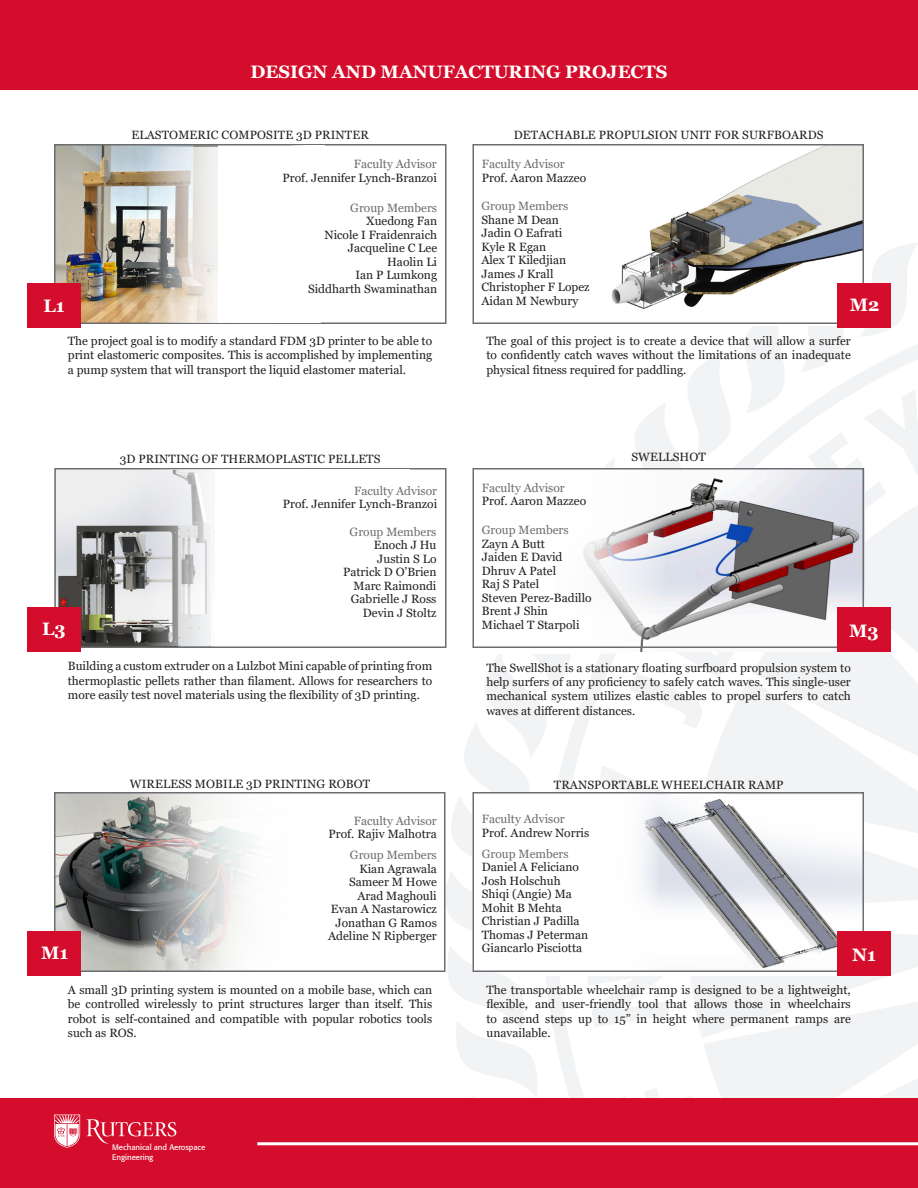
<style>
.page{position:relative;width:918px;height:1188px;background:#fff}
.page>*{position:absolute;margin:0;border:0;box-sizing:border-box;transform-origin:0 0}
.t1{font:700 18px "Georgia";color:#fff}
.t2{font:12px/14.4px "Georgia";color:#231f20;text-align:justify}
.t3{font:12px "Georgia";color:#6c6d70}
.t4{font:8.1px/10.1px "Formata";letter-spacing:-.005em;color:#fff}
</style>
<div class="page">
<div style="left:0;top:0;width:918px;height:90px;background:#d30d2b"></div>
<svg style="left:446px;top:243px;width:472px;height:855px"></svg>
<svg style="left:686px;top:435px;width:232px;height:663px;fill:#f2f3f4"></svg>
<div style="left:0;top:1098px;width:918px;height:90px;background:#d30d2b"></div>
<img style="left:571px;top:147px;width:290px;height:178px">
<img style="left:668px;top:471px;width:193px;height:180px">
<img style="left:661px;top:796px;width:200px;height:173px">
<img style="left:57px;top:795px;width:72px;height:174px">
<img style="left:57px;top:471px;width:86px;height:174px">
<img style="left:57px;top:147px;width:86px;height:174px">
<div style="left:54px;top:144px;width:393px;height:180px;border:2px solid #6c6d70"></div>
<div style="left:472px;top:144px;width:392px;height:180px;border:2px solid #6c6d70"></div>
<div style="left:295px;top:467px;width:152px;height:186px;background:#fff"></div>
<div style="left:54px;top:468px;width:393px;height:180px;border:2px solid #6c6d70"></div>
<div style="left:473px;top:468px;width:195px;height:186px;background:#fff"></div>
<div style="left:472px;top:468px;width:392px;height:180px;border:2px solid #6c6d70"></div>
<div style="left:837px;top:608px;width:54px;height:44px;background:#d30d2b"></div>
<svg style="left:129px;top:795px;width:122px;height:174px"></svg>
<div style="left:54px;top:792px;width:392px;height:180px;border:2px solid #6c6d70"></div>
<div style="left:27px;top:284px;width:54px;height:44px;background:#d30d2b"></div>
<div style="left:472px;top:792px;width:189px;height:179px;background:#fff"></div>
<div style="left:472px;top:792px;width:392px;height:180px;border:2px solid #6c6d70"></div>
<div style="left:837px;top:932px;width:54px;height:44px;background:#d30d2b"></div>
<svg style="left:86px;top:1119px;width:90px;height:25px"></svg>
<svg style="left:54px;top:1115px;width:26px;height:33px"></svg>
<hr style="left:257px;top:1142px;width:661px;height:3px;background:#fff">
<div style="left:27px;top:608px;width:54px;height:44px;background:#d30d2b"></div>
<div style="left:27px;top:932px;width:54px;height:44px;background:#d30d2b"></div>
<div style="left:188px;top:470px;width:234px;height:176px;background:#fff"></div>
<div style="left:290px;top:146px;width:35px;height:176px;background:#fff"></div>
<div style="left:837px;top:284px;width:54px;height:44px;background:#d30d2b"></div>
<svg style="left:143px;top:469px;width:266px;height:177px"></svg>
<svg style="left:143px;top:147px;width:147px;height:175px"></svg>
<p class="t1" style="left:44px;top:295px;width:23px">L1</p>
<h1 class="t1" style="left:250px;top:61px;width:419px">DESIGN AND MANUFACTURING PROJECTS</h1>
<p class="t2" style="left:131px;top:128px;width:239px">ELASTOMERIC COMPOSITE 3D PRINTER</p>
<p class="t3" style="left:354px;top:157px;width:84px">Faculty Advisor</p>
<p class="t2" style="left:283px;top:171px;width:156px">Prof. Jennifer Lynch-Branzoi</p>
<p class="t3" style="left:350px;top:200px;width:88px">Group Members</p>
<p class="t2" style="left:366px;top:214px;width:72px">Xuedong Fan</p>
<p class="t2" style="left:324px;top:228px;width:114px">Nicole I Fraidenraich</p>
<p class="t2" style="left:348px;top:241px;width:91px">Jacqueline C Lee</p>
<p class="t2" style="left:387px;top:255px;width:51px">Haolin Li</p>
<p class="t2" style="left:355px;top:268px;width:83px">Ian P Lumkong</p>
<p class="t2" style="left:308px;top:282px;width:131px">Siddharth Swaminathan</p>
<p class="t2" style="left:514px;top:128px;width:311px">DETACHABLE PROPULSION UNIT FOR SURFBOARDS</p>
<p class="t3" style="left:482px;top:157px;width:84px">Faculty Advisor</p>
<p class="t2" style="left:482px;top:171px;width:106px">Prof. Aaron Mazzeo</p>
<p class="t3" style="left:482px;top:199px;width:88px">Group Members</p>
<p class="t2" style="left:482px;top:213px;width:79px">Shane M Dean</p>
<p class="t2" style="left:482px;top:226px;width:82px">Jadin O Eafrati</p>
<p class="t2" style="left:482px;top:240px;width:66px">Kyle R Egan</p>
<p class="t2" style="left:482px;top:253px;width:86px">Alex T Kiledjian</p>
<p class="t2" style="left:482px;top:267px;width:73px">James J Krall</p>
<p class="t2" style="left:482px;top:280px;width:110px">Christopher F Lopez</p>
<p class="t2" style="left:482px;top:294px;width:98px">Aidan M Newbury</p>
<p class="t1" style="left:850px;top:294px;width:31px">M2</p>
<p class="t2" style="left:68px;top:334px;width:366px">The project goal is to modify a standard FDM 3D printer to be able to print elastomeric composites. This is accomplished by implementing a pump system that will transport the liquid elastomer material.</p>
<p class="t2" style="left:120px;top:452px;width:262px">3D PRINTING OF THERMOPLASTIC PELLETS</p>
<p class="t1" style="left:42px;top:618px;width:25px">L3</p>
<p class="t3" style="left:354px;top:484px;width:84px">Faculty Advisor</p>
<p class="t2" style="left:283px;top:497px;width:156px">Prof. Jennifer Lynch-Branzoi</p>
<p class="t3" style="left:350px;top:524px;width:88px">Group Members</p>
<p class="t2" style="left:374px;top:538px;width:64px">Enoch J Hu</p>
<p class="t2" style="left:377px;top:551px;width:61px">Justin S Lo</p>
<p class="t2" style="left:343px;top:565px;width:95px">Patrick D O’Brien</p>
<p class="t2" style="left:354px;top:578px;width:84px">Marc Raimondi</p>
<p class="t2" style="left:351px;top:592px;width:87px">Gabrielle J Ross</p>
<p class="t2" style="left:363px;top:605px;width:75px">Devin J Stoltz</p>
<p class="t2" style="left:68px;top:659px;width:366px">Building a custom extruder on a Lulzbot Mini capable of printing from thermoplastic pellets rather than filament. Allows for researchers to more easily test novel materials using the flexibility of 3D printing.</p>
<p class="t1" style="left:41px;top:941px;width:29px">M1</p>
<p class="t2" style="left:130px;top:777px;width:242px">WIRELESS MOBILE 3D PRINTING ROBOT</p>
<p class="t3" style="left:354px;top:813px;width:84px">Faculty Advisor</p>
<p class="t2" style="left:329px;top:827px;width:110px">Prof. Rajiv Malhotra</p>
<p class="t3" style="left:350px;top:848px;width:88px">Group Members</p>
<p class="t2" style="left:359px;top:862px;width:79px">Kian Agrawala</p>
<p class="t2" style="left:349px;top:875px;width:89px">Sameer M Howe</p>
<p class="t2" style="left:357px;top:889px;width:81px">Arad Maghouli</p>
<p class="t2" style="left:331px;top:902px;width:107px">Evan A Nastarowicz</p>
<p class="t2" style="left:336px;top:916px;width:103px">Jonathan G Ramos</p>
<p class="t2" style="left:328px;top:929px;width:110px">Adeline N Ripberger</p>
<p class="t2" style="left:68px;top:983px;width:366px">A small 3D printing system is mounted on a mobile base, which can be controlled wirelessly to print structures larger than itself. This robot is self-contained and compatible with popular robotics tools such as ROS.</p>
<p class="t4" style="left:112px;top:1142px;width:95px">Mechanical and Aerospace<br>Engineering</p>
<p class="t2" style="left:486px;top:334px;width:366px">The goal of this project is to create a device that will allow a surfer to confidently catch waves without the limitations of an inadequate physical fitness required for paddling.</p>
<p class="t2" style="left:631px;top:450px;width:76px">SWELLSHOT</p>
<p class="t3" style="left:482px;top:481px;width:84px">Faculty Advisor</p>
<p class="t2" style="left:482px;top:494px;width:106px">Prof. Aaron Mazzeo</p>
<p class="t3" style="left:482px;top:523px;width:88px">Group Members</p>
<p class="t2" style="left:482px;top:537px;width:65px">Zayn A Butt</p>
<p class="t2" style="left:482px;top:550px;width:82px">Jaiden E David</p>
<p class="t2" style="left:482px;top:564px;width:76px">Dhruv A Patel</p>
<p class="t2" style="left:482px;top:577px;width:59px">Raj S Patel</p>
<p class="t2" style="left:482px;top:591px;width:111px">Steven Perez-Badillo</p>
<p class="t2" style="left:482px;top:604px;width:68px">Brent J Shin</p>
<p class="t2" style="left:482px;top:618px;width:99px">Michael T Starpoli</p>
<p class="t1" style="left:849px;top:619px;width:31px">M3</p>
<p class="t2" style="left:486px;top:661px;width:366px">The SwellShot is a stationary floating surfboard propulsion system to help surfers of any proficiency to safely catch waves. This single-user mechanical system utilizes elastic cables to propel surfers to catch waves at different distances.</p>
<p class="t2" style="left:554px;top:778px;width:231px">TRANSPORTABLE WHEELCHAIR RAMP</p>
<p class="t3" style="left:482px;top:812px;width:84px">Faculty Advisor</p>
<p class="t2" style="left:482px;top:825px;width:109px">Prof. Andrew Norris</p>
<p class="t3" style="left:482px;top:846px;width:88px">Group Members</p>
<p class="t2" style="left:482px;top:860px;width:99px">Daniel A Feliciano</p>
<p class="t2" style="left:482px;top:874px;width:80px">Josh Holschuh</p>
<p class="t2" style="left:482px;top:887px;width:91px">Shiqi (Angie) Ma</p>
<p class="t2" style="left:482px;top:901px;width:81px">Mohit B Mehta</p>
<p class="t2" style="left:482px;top:914px;width:99px">Christian J Padilla</p>
<p class="t2" style="left:482px;top:928px;width:108px">Thomas J Peterman</p>
<p class="t2" style="left:482px;top:941px;width:102px">Giancarlo Pisciotta</p>
<p class="t1" style="left:852px;top:943px;width:25px">N1</p>
<p class="t2" style="left:486px;top:983px;width:366px">The transportable wheelchair ramp is designed to be a lightweight, flexible, and user-friendly tool that allows those in wheelchairs to ascend steps up to 15” in height where permanent ramps are unavailable.</p>
</div>
